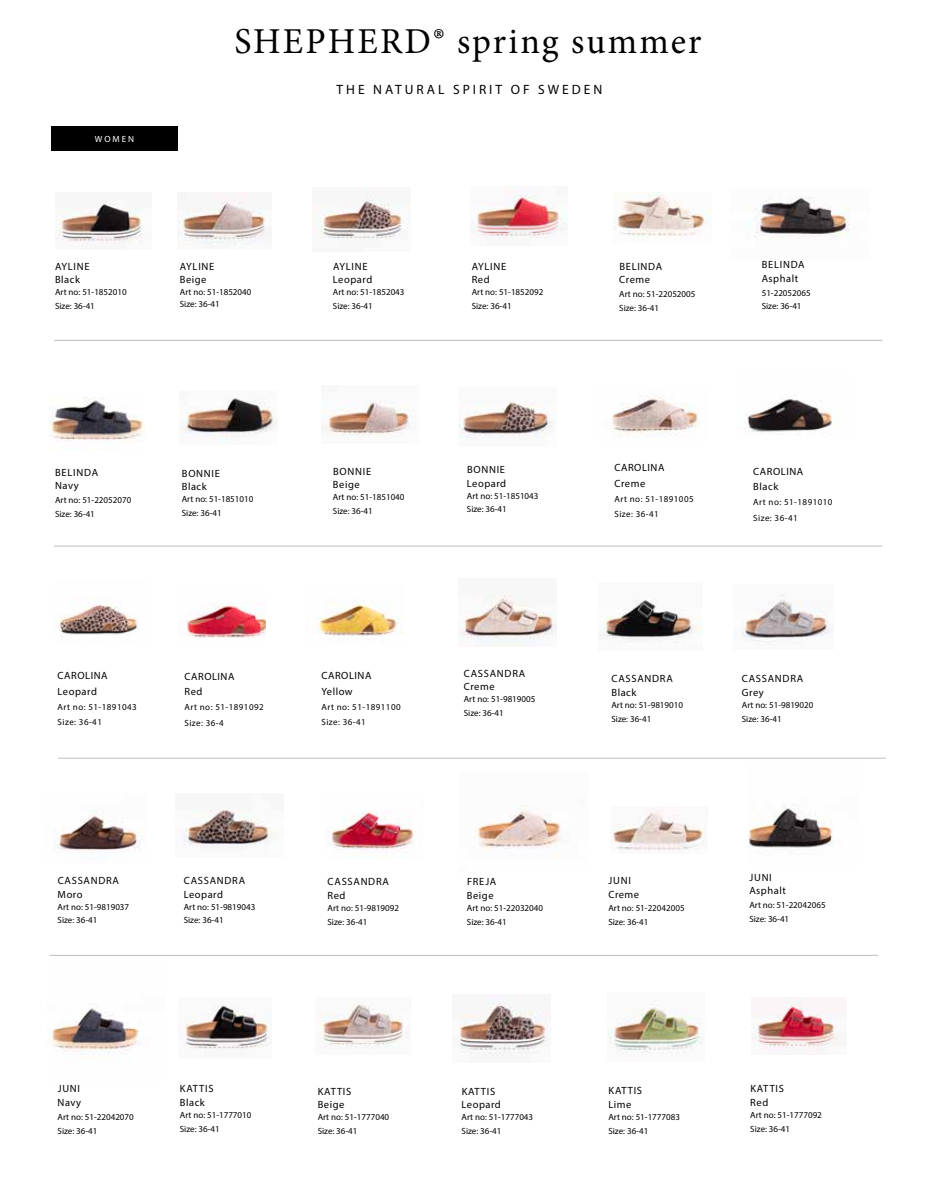
<style>
.page{position:relative;width:936px;height:1191px;background:#fff}
.page>*{position:absolute;margin:0;border:0;box-sizing:border-box;transform-origin:0 0}
.t1{font:36.45px "Minion Pro";letter-spacing:.06em;color:#000}
.t2{font:13.5px "Myriad Pro";letter-spacing:.22em;color:#000}
.t3{font:10.5px/13.5px "Myriad Pro";letter-spacing:.055em;color:#000}
.t4{font:9px/13.8px "Myriad Pro";color:#000}
.t5{font:9px/15.3px "Myriad Pro";letter-spacing:.05em;color:#000}
.t6{font:9px "Myriad Pro";letter-spacing:.22em;color:#fff}
</style>
<div class="page">
<div style="left:51px;top:127px;width:127px;height:24px;background:#000"></div>
<hr style="left:54px;top:546px;width:828px;height:1px;background:#bcbec0">
<hr style="left:54px;top:340px;width:828px;height:1px;background:#bcbec0">
<hr style="left:58px;top:758px;width:827px;height:1px;background:#bcbec0">
<hr style="left:50px;top:955px;width:827px;height:1px;background:#bcbec0">
<img style="left:182px;top:809px;width:96px;height:38px">
<img style="left:178px;top:1005px;width:94px;height:44px">
<img style="left:453px;top:995px;width:97px;height:61px">
<img style="left:607px;top:1004px;width:96px;height:49px">
<img style="left:180px;top:398px;width:97px;height:44px">
<img style="left:321px;top:400px;width:92px;height:36px">
<img style="left:459px;top:402px;width:97px;height:36px">
<img style="left:459px;top:595px;width:97px;height:52px">
<img style="left:320px;top:1004px;width:88px;height:45px">
<img style="left:751px;top:997px;width:88px;height:53px">
<img style="left:178px;top:193px;width:88px;height:52px">
<img style="left:313px;top:187px;width:97px;height:53px">
<img style="left:474px;top:805px;width:87px;height:53px">
<img style="left:56px;top:199px;width:87px;height:44px">
<img style="left:471px;top:186px;width:96px;height:53px">
<img style="left:613px;top:193px;width:98px;height:43px">
<img style="left:746px;top:196px;width:104px;height:43px">
<img style="left:50px;top:397px;width:95px;height:44px">
<img style="left:612px;top:395px;width:87px;height:43px">
<img style="left:54px;top:598px;width:85px;height:37px">
<img style="left:180px;top:602px;width:85px;height:36px">
<img style="left:306px;top:602px;width:97px;height:34px">
<img style="left:733px;top:595px;width:100px;height:47px">
<img style="left:748px;top:806px;width:85px;height:42px">
<img style="left:54px;top:810px;width:90px;height:43px">
<img style="left:50px;top:1003px;width:91px;height:52px">
<img style="left:745px;top:395px;width:91px;height:38px">
<img style="left:598px;top:599px;width:104px;height:44px">
<img style="left:325px;top:810px;width:89px;height:43px">
<img style="left:612px;top:808px;width:94px;height:43px">
<p class="t6" style="left:95px;top:133px;width:41px">WOMEN</p>
<h1 class="t1" style="left:234px;top:17px;width:468px">SHEPHERD® spring summer</h1>
<h2 class="t2" style="left:336px;top:81px;width:267px">THE NATURAL SPIRIT OF SWEDEN</h2>
<p class="t3" style="left:55px;top:259px;width:36px">AYLINE<br>Black</p>
<p class="t4" style="left:55px;top:285px;width:73px">Art no: 51-1852010<br>Size: 36-41</p>
<p class="t3" style="left:180px;top:259px;width:36px">AYLINE<br>Beige</p>
<p class="t4" style="left:180px;top:286px;width:73px;line-height:12px">Art no: 51-1852040<br>Size: 36-41</p>
<p class="t3" style="left:333px;top:259px;width:41px">AYLINE<br>Leopard</p>
<p class="t4" style="left:333px;top:285px;width:73px">Art no: 51-1852043<br>Size: 36-41</p>
<p class="t3" style="left:471px;top:259px;width:36px">AYLINE<br>Red</p>
<p class="t4" style="left:471px;top:285px;width:73px">Art no: 51-1852092<br>Size: 36-41</p>
<p class="t3" style="left:619px;top:259px;width:45px">BELINDA<br>Creme</p>
<p class="t4" style="left:619px;top:287px;width:78px">Art no: 51-22052005<br>Size: 36-41</p>
<p class="t3" style="left:761px;top:258px;width:45px">BELINDA<br>Asphalt</p>
<p class="t4" style="left:761px;top:285px;width:50px">51-22052065<br>Size: 36-41</p>
<p class="t3" style="left:55px;top:465px;width:45px">BELINDA<br>Navy</p>
<p class="t4" style="left:55px;top:493px;width:78px">Art no: 51-22052070<br>Size: 36-41</p>
<p class="t3" style="left:182px;top:466px;width:40px">BONNIE<br>Black</p>
<p class="t4" style="left:182px;top:492px;width:73px">Art no: 51-1851010<br>Size: 36-41</p>
<p class="t3" style="left:333px;top:464px;width:40px">BONNIE<br>Beige</p>
<p class="t4" style="left:333px;top:490px;width:73px">Art no: 51-1851040<br>Size: 36-41</p>
<p class="t3" style="left:467px;top:462px;width:41px">BONNIE<br>Leopard</p>
<p class="t4" style="left:467px;top:488px;width:73px">Art no: 51-1851043<br>Size: 36-41</p>
<p class="t3" style="left:58px;top:668px;width:51px;line-height:15.3px">CAROLINA<br>Leopard</p>
<p class="t5" style="left:58px;top:699px;width:81px">Art no: 51-1891043<br>Size: 36-41</p>
<p class="t3" style="left:184px;top:668px;width:51px;line-height:15.3px">CAROLINA<br>Red</p>
<p class="t5" style="left:184px;top:699px;width:81px">Art no: 51-1891092<br>Size: 36-4</p>
<p class="t3" style="left:321px;top:668px;width:51px;line-height:15.3px">CAROLINA<br>Yellow</p>
<p class="t5" style="left:321px;top:699px;width:81px">Art no: 51-1891100<br>Size: 36-41</p>
<p class="t3" style="left:58px;top:873px;width:63px">CASSANDRA<br>Moro</p>
<p class="t4" style="left:58px;top:899px;width:73px">Art no: 51-9819037<br>Size: 36-41</p>
<p class="t3" style="left:184px;top:873px;width:63px">CASSANDRA<br>Leopard</p>
<p class="t4" style="left:184px;top:899px;width:73px">Art no: 51-9819043<br>Size: 36-41</p>
<p class="t3" style="left:327px;top:874px;width:63px">CASSANDRA<br>Red</p>
<p class="t4" style="left:327px;top:900px;width:73px">Art no: 51-9819092<br>Size: 36-41</p>
<p class="t3" style="left:464px;top:666px;width:63px">CASSANDRA<br>Creme</p>
<p class="t4" style="left:464px;top:692px;width:73px">Art no: 51-9819005<br>Size: 36-41</p>
<p class="t3" style="left:467px;top:874px;width:31px">FREJA<br>Beige</p>
<p class="t4" style="left:467px;top:900px;width:78px">Art no: 51-22032040<br>Size: 36-41</p>
<p class="t3" style="left:614px;top:460px;width:51px;line-height:15.3px">CAROLINA<br>Creme</p>
<p class="t5" style="left:614px;top:491px;width:81px">Art no: 51-1891005<br>Size: 36-41</p>
<p class="t3" style="left:753px;top:463px;width:51px;line-height:15.3px">CAROLINA<br>Black</p>
<p class="t5" style="left:753px;top:494px;width:81px">Art no: 51-1891010<br>Size: 36-41</p>
<p class="t3" style="left:611px;top:672px;width:63px">CASSANDRA<br>Black</p>
<p class="t4" style="left:611px;top:697px;width:73px">Art no: 51-9819010<br>Size: 36-41</p>
<p class="t3" style="left:741px;top:672px;width:63px">CASSANDRA<br>Grey</p>
<p class="t4" style="left:741px;top:697px;width:73px">Art no: 51-9819020<br>Size: 36-41</p>
<p class="t3" style="left:608px;top:873px;width:32px">JUNI<br>Creme</p>
<p class="t4" style="left:608px;top:901px;width:78px">Art no: 51-22042005<br>Size: 36-41</p>
<p class="t3" style="left:749px;top:870px;width:38px">JUNI<br>Asphalt</p>
<p class="t4" style="left:749px;top:898px;width:78px">Art no: 51-22042065<br>Size: 36-41</p>
<p class="t3" style="left:58px;top:1082px;width:25px">JUNI<br>Navy</p>
<p class="t4" style="left:58px;top:1109px;width:78px">Art no: 51-22042070<br>Size: 36-41</p>
<p class="t3" style="left:180px;top:1082px;width:35px">KATTIS<br>Black</p>
<p class="t4" style="left:180px;top:1108px;width:73px">Art no: 51-1777010<br>Size: 36-41</p>
<p class="t3" style="left:317px;top:1084px;width:35px">KATTIS<br>Beige</p>
<p class="t4" style="left:317px;top:1110px;width:73px">Art no: 51-1777040<br>Size: 36-41</p>
<p class="t3" style="left:461px;top:1084px;width:41px">KATTIS<br>Leopard</p>
<p class="t4" style="left:461px;top:1110px;width:73px">Art no: 51-1777043<br>Size: 36-41</p>
<p class="t3" style="left:608px;top:1083px;width:35px">KATTIS<br>Lime</p>
<p class="t4" style="left:608px;top:1109px;width:73px">Art no: 51-1777083<br>Size: 36-41</p>
<p class="t3" style="left:750px;top:1082px;width:35px">KATTIS<br>Red</p>
<p class="t4" style="left:750px;top:1108px;width:73px">Art no: 51-1777092<br>Size: 36-41</p>
</div>
